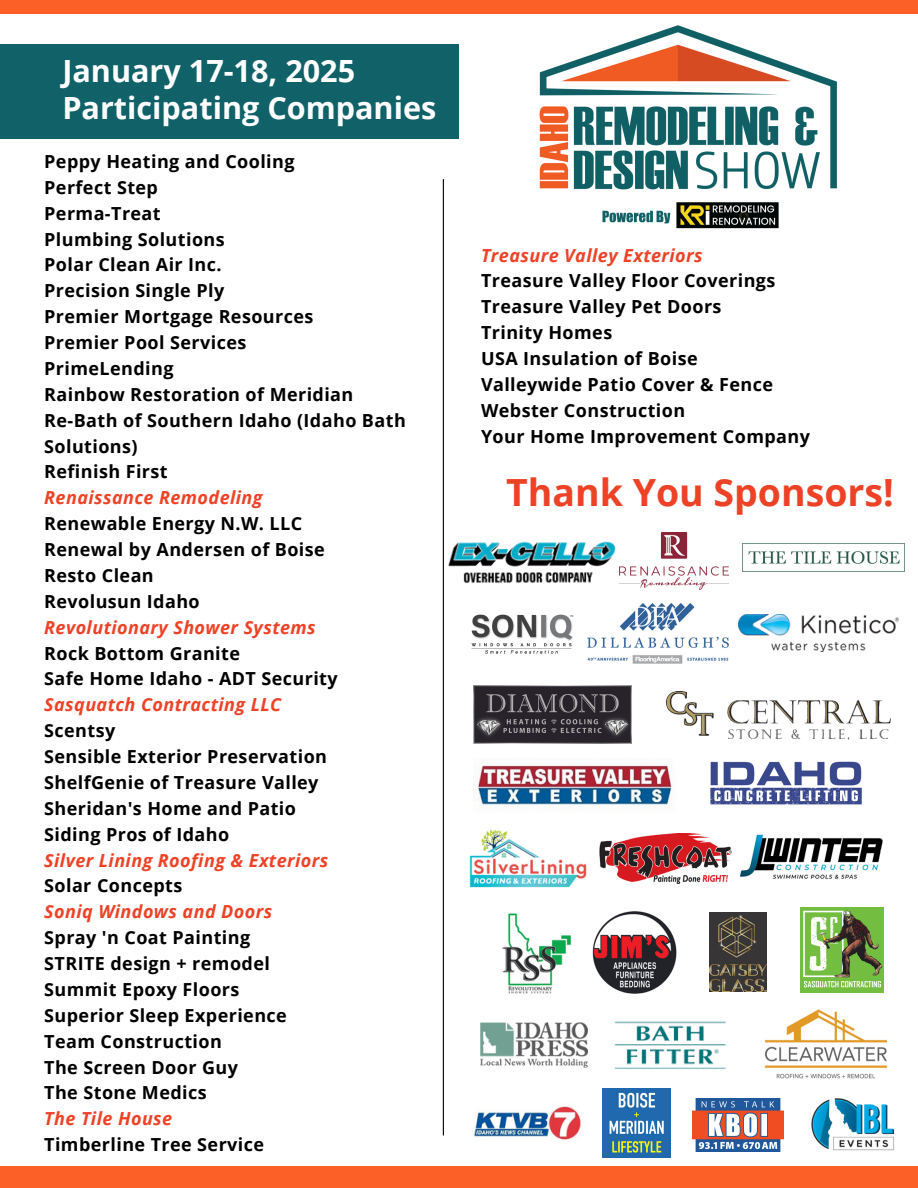
<style>
.page{position:relative;width:918px;height:1188px;background:#fff}
.page>*{position:absolute;margin:0;border:0;box-sizing:border-box;transform-origin:0 0}
.t1{font:700 37.5px "Open Sans";color:#ee4227}
.t2{font:700 30.6px/37.2px "Open Sans";color:#fff}
.t3{font:700 18px/25.8px "Open Sans";letter-spacing:.025em;color:#000}
.t4{font:italic 700 18px "Open Sans";letter-spacing:.025em;color:#ee4227}
</style>
<div class="page">
<div style="left:0;top:0;width:918px;height:13px;background:#fd6026"></div>
<div style="left:0;top:1167px;width:918px;height:21px;background:#fd6026"></div>
<div style="left:0;top:44px;width:459px;height:94px;background:#106268"></div>
<hr style="left:443px;top:179px;width:1px;height:956px;background:#000">
<img style="left:481px;top:13px;width:412px;height:216px">
<img style="left:474px;top:1105px;width:107px;height:35px">
<img style="left:692px;top:1099px;width:91px;height:53px">
<img style="left:480px;top:1022px;width:107px;height:45px">
<img style="left:811px;top:1098px;width:84px;height:53px">
<img style="left:603px;top:1089px;width:67px;height:68px">
<img style="left:602px;top:1021px;width:124px;height:68px">
<img style="left:667px;top:691px;width:223px;height:49px">
<img style="left:764px;top:1009px;width:124px;height:70px">
<img style="left:474px;top:686px;width:157px;height:57px">
<img style="left:587px;top:603px;width:142px;height:61px">
<img style="left:600px;top:833px;width:131px;height:51px">
<img style="left:709px;top:913px;width:58px;height:78px">
<img style="left:710px;top:761px;width:152px;height:44px">
<img style="left:593px;top:912px;width:83px;height:82px">
<img style="left:741px;top:835px;width:142px;height:44px">
<img style="left:619px;top:533px;width:110px;height:56px">
<img style="left:502px;top:913px;width:70px;height:81px">
<img style="left:801px;top:907px;width:82px;height:86px">
<img style="left:469px;top:829px;width:118px;height:59px">
<img style="left:742px;top:543px;width:163px;height:29px">
<img style="left:474px;top:764px;width:198px;height:46px">
<img style="left:471px;top:614px;width:103px;height:40px">
<img style="left:448px;top:541px;width:167px;height:43px">
<img style="left:738px;top:615px;width:161px;height:37px">
<p class="t2" style="left:62px;top:51px;width:376px">January 17-18, 2025<br>Participating Companies</p>
<p class="t3" style="left:44px;top:148px;width:252px">Peppy Heating and Cooling</p>
<p class="t3" style="left:44px;top:174px;width:115px">Perfect Step</p>
<p class="t3" style="left:44px;top:200px;width:118px">Perma-Treat</p>
<p class="t3" style="left:44px;top:226px;width:182px">Plumbing Solutions</p>
<p class="t3" style="left:44px;top:252px;width:179px">Polar Clean Air Inc.</p>
<p class="t3" style="left:44px;top:277px;width:182px">Precision Single Ply</p>
<p class="t3" style="left:44px;top:303px;width:271px">Premier Mortgage Resources</p>
<p class="t3" style="left:44px;top:329px;width:204px">Premier Pool Services</p>
<p class="t3" style="left:44px;top:355px;width:131px">PrimeLending</p>
<p class="t3" style="left:44px;top:381px;width:311px">Rainbow Restoration of Meridian</p>
<p class="t3" style="left:44px;top:407px;width:363px">Re-Bath of Southern Idaho (Idaho Bath<br>Solutions)</p>
<p class="t3" style="left:44px;top:459px;width:125px">Refinish First</p>
<p class="t4" style="left:44px;top:485px;width:220px">Renaissance Remodeling</p>
<p class="t3" style="left:44px;top:510px;width:259px">Renewable Energy N.W. LLC</p>
<p class="t3" style="left:44px;top:536px;width:282px">Renewal by Andersen of Boise</p>
<p class="t3" style="left:44px;top:562px;width:111px">Resto Clean</p>
<p class="t3" style="left:44px;top:588px;width:157px">Revolusun Idaho</p>
<p class="t4" style="left:44px;top:614px;width:273px">Revolutionary Shower Systems</p>
<p class="t3" style="left:44px;top:640px;width:197px">Rock Bottom Granite</p>
<p class="t3" style="left:44px;top:666px;width:295px">Safe Home Idaho - ADT Security</p>
<p class="t4" style="left:44px;top:692px;width:238px">Sasquatch Contracting LLC</p>
<p class="t3" style="left:44px;top:717px;width:73px">Scentsy</p>
<h1 class="t3" style="left:44px;top:743px;width:284px">Sensible Exterior Preservation</h1>
<p class="t3" style="left:44px;top:769px;width:276px">ShelfGenie of Treasure Valley</p>
<p class="t3" style="left:44px;top:795px;width:253px">Sheridan's Home and Patio</p>
<p class="t3" style="left:44px;top:821px;width:187px">Siding Pros of Idaho</p>
<p class="t4" style="left:44px;top:847px;width:286px">Silver Lining Roofing &amp; Exteriors</p>
<p class="t3" style="left:44px;top:873px;width:140px">Solar Concepts</p>
<p class="t4" style="left:44px;top:899px;width:229px">Soniq Windows and Doors</p>
<p class="t3" style="left:44px;top:924px;width:208px">Spray 'n Coat Painting</p>
<p class="t3" style="left:44px;top:950px;width:227px">STRITE design + remodel</p>
<p class="t3" style="left:44px;top:976px;width:197px">Summit Epoxy Floors</p>
<p class="t3" style="left:44px;top:1002px;width:244px">Superior Sleep Experience</p>
<p class="t3" style="left:44px;top:1028px;width:179px">Team Construction</p>
<p class="t3" style="left:44px;top:1054px;width:195px">The Screen Door Guy</p>
<p class="t3" style="left:44px;top:1080px;width:164px">The Stone Medics</p>
<p class="t4" style="left:44px;top:1106px;width:130px">The Tile House</p>
<p class="t3" style="left:44px;top:1131px;width:221px">Timberline Tree Service</p>
<p class="t4" style="left:481px;top:242px;width:223px">Treasure Valley Exteriors</p>
<p class="t3" style="left:481px;top:268px;width:296px">Treasure Valley Floor Coverings</p>
<p class="t3" style="left:481px;top:293px;width:242px">Treasure Valley Pet Doors</p>
<p class="t3" style="left:481px;top:319px;width:133px">Trinity Homes</p>
<p class="t3" style="left:481px;top:345px;width:218px">USA Insulation of Boise</p>
<p class="t3" style="left:481px;top:371px;width:294px">Valleywide Patio Cover &amp; Fence</p>
<p class="t3" style="left:481px;top:397px;width:206px">Webster Construction</p>
<p class="t3" style="left:481px;top:423px;width:331px">Your Home Improvement Company</p>
<p class="t1" style="left:506px;top:466px;width:389px">Thank You Sponsors!</p>
</div>
